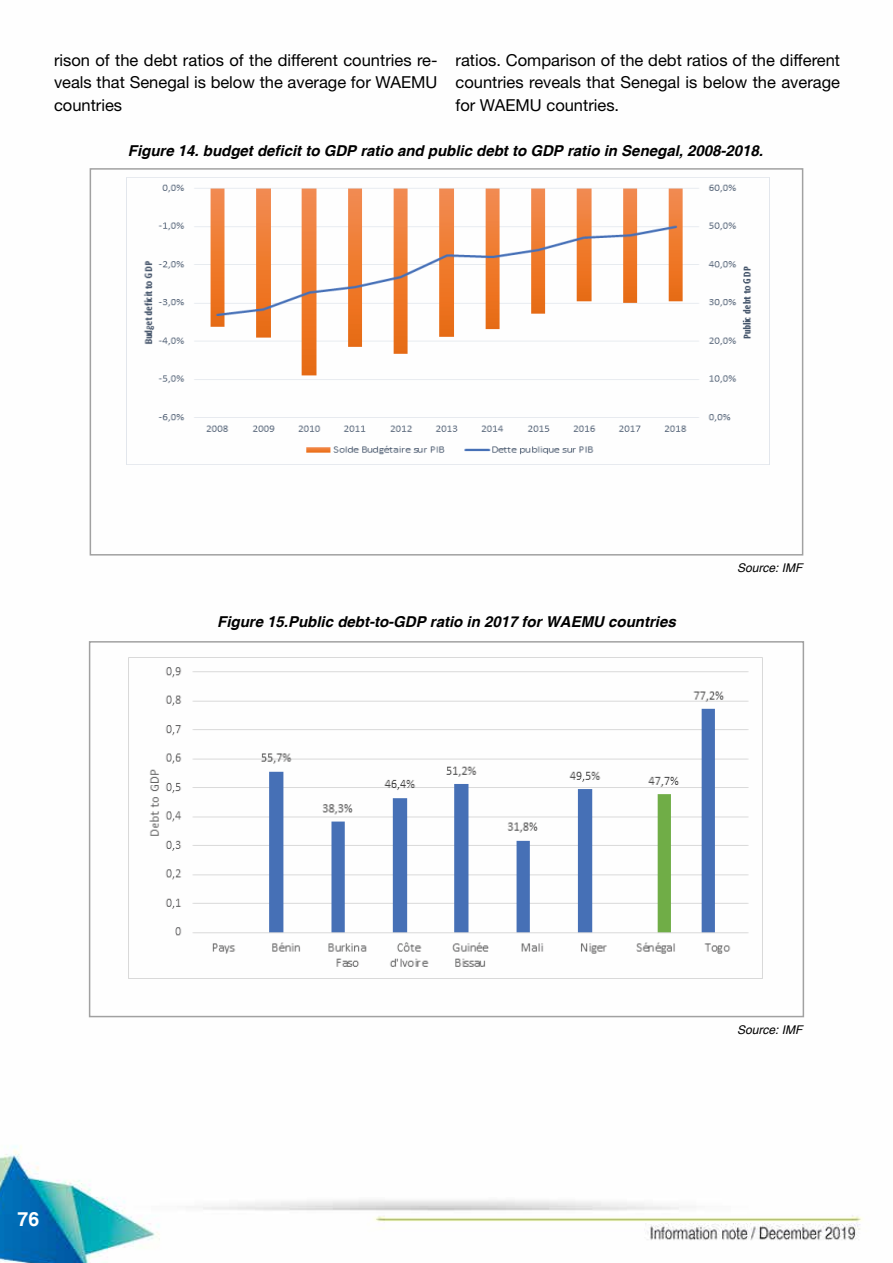
<style>
.page{position:relative;width:893px;height:1263px;background:#fff}
.page>*{position:absolute;margin:0;border:0;box-sizing:border-box;transform-origin:0 0}
.t1{font:700 19.5px "Helvetica";color:#fff}
.t2{font:16.5px/22.5px "Helvetica Neue LT Std";color:#000;text-align:justify}
.t3{font:italic 700 15px "Helvetica";color:#000}
.t4{font:italic 12px "Helvetica";color:#000}
</style>
<div class="page">
<img style="left:0;top:168px;width:863px;height:1095px">
<img style="left:126px;top:178px;width:644px;height:286px">
<div style="left:90px;top:168px;width:713px;height:387px;border:2px solid #a1a1a1"></div>
<img style="left:128px;top:657px;width:634px;height:321px">
<div style="left:89px;top:641px;width:715px;height:376px;border:2px solid #a1a1a1"></div>
<p class="t2" style="left:54px;top:48px;width:385px">rison of the debt ratios of the different countries re&shy;veals that Senegal is below the average for WAEMU countries</p>
<p class="t2" style="left:455px;top:48px;width:386px">ratios. Comparison of the debt ratios of the different countries reveals that Senegal is below the average for WAEMU countries.</p>
<p class="t3" style="left:128px;top:141px;width:637px">Figure 14. budget deficit to GDP ratio and public debt to GDP ratio in Senegal, 2008-2018.</p>
<p class="t1" style="left:18px;top:1207px;width:23px">76</p>
<p class="t3" style="left:217px;top:613px;width:460px">Figure 15.Public debt-to-GDP ratio in 2017 for WAEMU countries</p>
<p class="t4" style="left:737px;top:561px;width:67px">Source: IMF</p>
<p class="t4" style="left:737px;top:1023px;width:67px">Source: IMF</p>
</div>
